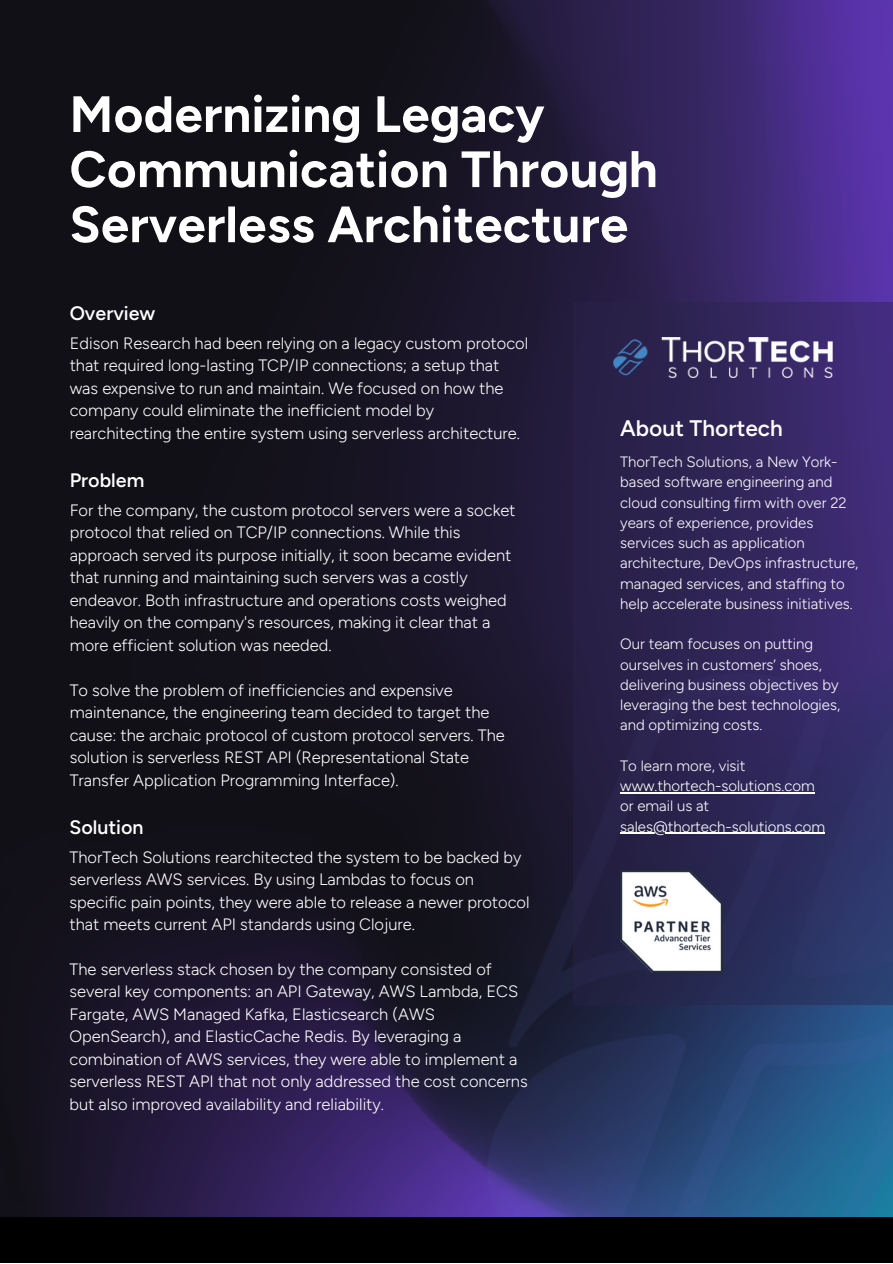
<style>
.page{position:relative;width:893px;height:1264px;background:#fff}
.page>*{position:absolute;margin:0;border:0;box-sizing:border-box;transform-origin:0 0}
.t1{font:700 51px/55.1px "Figtree";color:#fff}
.t2{font:500 22.5px "Figtree";color:#fff}
.t3{font:500 19.5px "Figtree";color:#fff}
.t4{font:300 16.5px/22.5px "Figtree";color:#fff}
.t5{font:300 15px/20.2px "Figtree";color:#fff}
</style>
<div class="page">
<img style="left:0;top:0;width:892px;height:1216px">
<img style="left:487px;top:673px;width:405px;height:543px">
<div style="left:0;top:1216px;width:892px;height:46px;background:#000"></div>
<div style="left:573px;top:302px;width:319px;height:702px;background:linear-gradient(to right,#251d3f,#3a3175)"></div>
<img style="left:613px;top:337px;width:219px;height:41px">
<img style="left:620px;top:870px;width:102px;height:102px">
<hr style="left:620px;top:792px;width:194px;height:1px;background:#fff">
<hr style="left:620px;top:832px;width:205px;height:1px;background:#fff">
<p class="t1" style="left:70px;top:84px;width:589px">Modernizing Legacy<br>Communication Through<br>Serverless Architecture</p>
<p class="t3" style="left:70px;top:301px;width:87px">Overview</p>
<p class="t4" style="left:70px;top:331px;width:460px">Edison Research had been relying on a legacy custom protocol that required long-lasting TCP/IP connections; a setup that was expensive to run and maintain. We focused on how the company could eliminate the inefficient model by rearchitecting the entire system using serverless architecture.</p>
<p class="t3" style="left:70px;top:468px;width:76px">Problem</p>
<p class="t4" style="left:70px;top:498px;width:447px">For the company, the custom protocol servers were a socket protocol that relied on TCP/IP connections. While this approach served its purpose initially, it soon became evident that running and maintaining such servers was a costly endeavor. Both infrastructure and operations costs weighed heavily on the company's resources, making it clear that a more efficient solution was needed.</p>
<p class="t4" style="left:70px;top:678px;width:436px">To solve the problem of inefficiencies and expensive maintenance, the engineering team decided to target the cause: the archaic protocol of custom protocol servers. The solution is serverless REST API (Representational State Transfer Application Programming Interface).</p>
<p class="t3" style="left:70px;top:814px;width:76px">Solution</p>
<p class="t4" style="left:70px;top:844px;width:461px">ThorTech Solutions rearchitected the system to be backed by serverless AWS services. By using Lambdas to focus on specific pain points, they were able to release a newer protocol that meets current API standards using Clojure.</p>
<p class="t4" style="left:70px;top:957px;width:459px">The serverless stack chosen by the company consisted of several key components: an API Gateway, AWS Lambda, ECS Fargate, AWS Managed Kafka, Elasticsearch (AWS OpenSearch), and ElasticCache Redis. By leveraging a combination of AWS services, they were able to implement a serverless REST API that not only addressed the cost concerns but also improved availability and reliability.</p>
<p class="t2" style="left:620px;top:414px;width:164px">About Thortech</p>
<p class="t5" style="left:620px;top:451px;width:228px">ThorTech Solutions, a New York&shy;based software engineering and cloud consulting firm with over 22 years of experience, provides services such as application</p>
<p class="t5" style="left:620px;top:552px;width:240px">architecture, DevOps infrastructure, managed services, and staffing to help accelerate business initiatives.</p>
<p class="t5" style="left:620px;top:633px;width:221px">Our team focuses on putting ourselves in customers’ shoes, delivering business objectives by leveraging the best technologies, and optimizing costs.</p>
<p class="t5" style="left:620px;top:754px;width:127px">To learn more, visit</p>
<p class="t5" style="left:620px;top:775px;width:196px">www.thortech-solutions.com</p>
<p class="t5" style="left:620px;top:795px;width:90px">or email us at</p>
<p class="t5" style="left:620px;top:815px;width:206px">sales@thortech-solutions.com</p>
</div>
